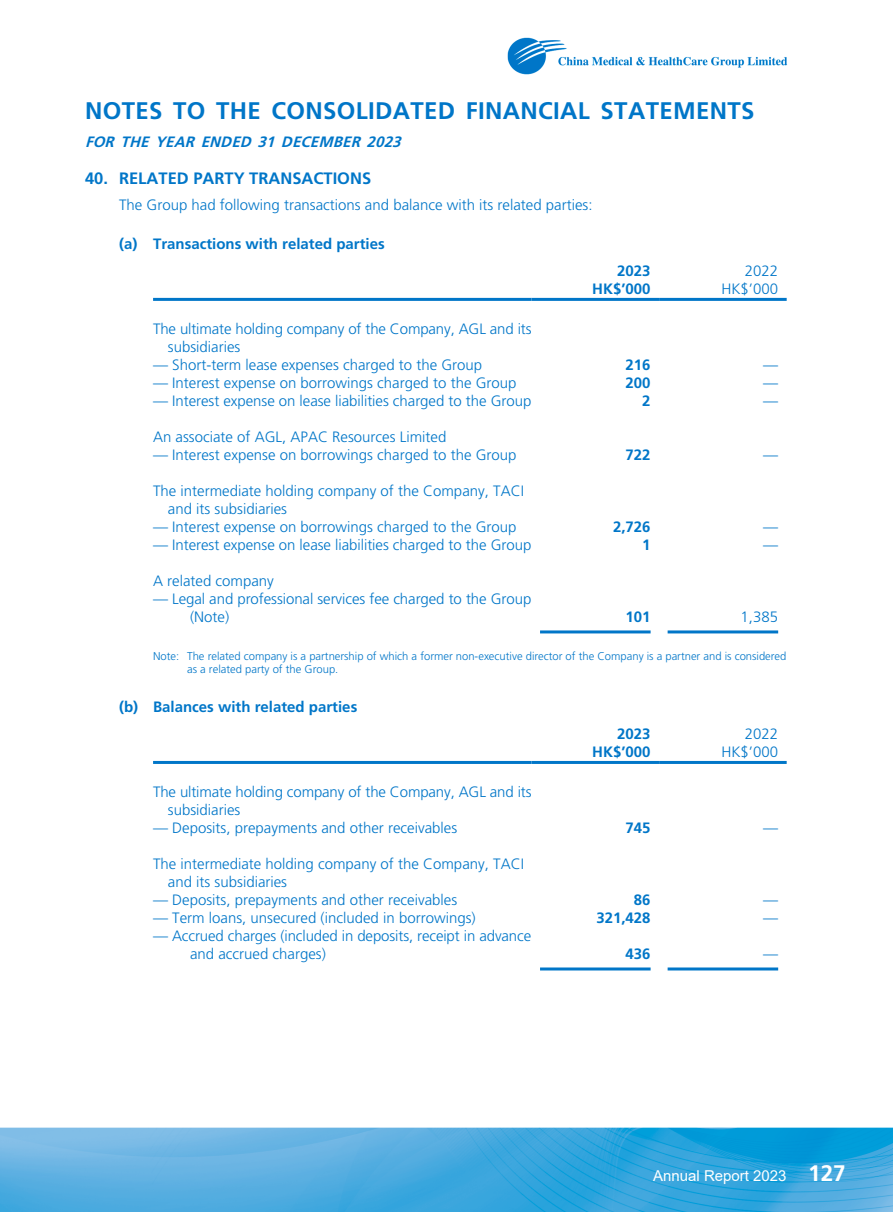
<style>
.page{position:relative;width:893px;height:1212px;background:#fff}
.page>*{position:absolute;margin:0;border:0;box-sizing:border-box;transform-origin:0 0}
.t1{font:700 24px "Frutiger LT Std";letter-spacing:.015em;color:#0076c8}
.t2{font:700 16.5px "Frutiger LT Std";color:#0076c8}
.t3{font:300 15px/18px "Frutiger LT Std";color:#0076c8}
.t4{font:700 15px "Frutiger LT Std";color:#0076c8}
.t5{font:italic 700 15px "Frutiger LT Std";color:#0076c8}
.t6{font:15px "Arial";color:#fff}
.t7{font:300 11.25px/13.5px "Frutiger LT Std";color:#0076c8}
.s1{font-family:"Frutiger LT Std";font-weight:700;font-size:22.5px}
</style>
<div class="page">
<img style="left:0;top:37px;width:893px;height:1175px">
<hr style="left:153px;top:298px;width:378px;height:3px;background:#0076c8">
<hr style="left:531px;top:298px;width:128px;height:3px;background:#0076c8">
<hr style="left:659px;top:298px;width:128px;height:3px;background:#0076c8">
<hr style="left:540px;top:630px;width:111px;height:3px;background:#0076c8">
<hr style="left:668px;top:630px;width:110px;height:3px;background:#0076c8">
<hr style="left:153px;top:761px;width:378px;height:3px;background:#0076c8">
<hr style="left:531px;top:761px;width:128px;height:3px;background:#0076c8">
<hr style="left:659px;top:761px;width:128px;height:3px;background:#0076c8">
<hr style="left:540px;top:967px;width:111px;height:3px;background:#0076c8">
<hr style="left:668px;top:967px;width:110px;height:3px;background:#0076c8">
<h1 class="t1" style="left:85px;top:97px;width:671px">NOTES TO THE CONSOLIDATED FINANCIAL STATEMENTS</h1>
<p class="t5" style="left:85px;top:133px;width:322px">FOR THE YEAR ENDED 31 DECEMBER 2023</p>
<p class="t2" style="left:85px;top:168px;width:288px">40. RELATED PARTY TRANSACTIONS</p>
<p class="t3" style="left:119px;top:196px;width:475px">The Group had following transactions and balance with its related parties:</p>
<p class="t4" style="left:119px;top:235px;width:267px">(a) Transactions with related parties</p>
<p class="t4" style="left:617px;top:262px;width:35px">2023</p>
<p class="t3" style="left:745px;top:262px;width:35px">2022</p>
<p class="t4" style="left:592px;top:280px;width:60px">HK$’000</p>
<p class="t3" style="left:721px;top:280px;width:58px">HK$’000</p>
<p class="t3" style="left:168px;top:320px;width:365px;text-indent:-15px">The ultimate holding company of the Company, AGL and its subsidiaries</p>
<p class="t3" style="left:153px;top:356px;width:331px">— Short-term lease expenses charged to the Group</p>
<p class="t4" style="left:626px;top:356px;width:27px">216</p>
<p class="t3" style="left:763px;top:356px;width:16px">—</p>
<p class="t3" style="left:153px;top:374px;width:365px">— Interest expense on borrowings charged to the Group</p>
<p class="t4" style="left:626px;top:374px;width:27px">200</p>
<p class="t3" style="left:763px;top:374px;width:16px">—</p>
<p class="t3" style="left:153px;top:392px;width:380px">— Interest expense on lease liabilities charged to the Group</p>
<p class="t4" style="left:642px;top:392px;width:10px">2</p>
<p class="t3" style="left:763px;top:392px;width:16px">—</p>
<p class="t3" style="left:153px;top:428px;width:295px">An associate of AGL, APAC Resources Limited</p>
<p class="t3" style="left:153px;top:446px;width:365px">— Interest expense on borrowings charged to the Group</p>
<p class="t4" style="left:626px;top:446px;width:27px">722</p>
<p class="t3" style="left:763px;top:446px;width:16px">—</p>
<p class="t3" style="left:168px;top:482px;width:358px;text-indent:-15px">The intermediate holding company of the Company, TACI and its subsidiaries</p>
<p class="t3" style="left:153px;top:518px;width:365px">— Interest expense on borrowings charged to the Group</p>
<p class="t4" style="left:613px;top:518px;width:39px">2,726</p>
<p class="t3" style="left:763px;top:518px;width:16px">—</p>
<p class="t3" style="left:153px;top:536px;width:380px">— Interest expense on lease liabilities charged to the Group</p>
<p class="t4" style="left:642px;top:536px;width:10px">1</p>
<p class="t3" style="left:763px;top:536px;width:16px">—</p>
<p class="t3" style="left:153px;top:572px;width:122px">A related company</p>
<p class="t3" style="left:190px;top:590px;width:343px;text-indent:-37px">— Legal and professional services fee charged to the Group (Note)</p>
<p class="t4" style="left:626px;top:608px;width:27px">101</p>
<p class="t3" style="left:741px;top:608px;width:39px">1,385</p>
<p class="t7" style="left:187px;top:649px;width:601px;text-indent:-34px">Note: The related company is a partnership of which a former non-executive director of the Company is a partner and is considered as a related party of the Group.</p>
<p class="t4" style="left:119px;top:698px;width:240px">(b) Balances with related parties</p>
<p class="t4" style="left:617px;top:725px;width:35px">2023</p>
<p class="t3" style="left:745px;top:725px;width:35px">2022</p>
<p class="t4" style="left:592px;top:743px;width:60px">HK$’000</p>
<p class="t3" style="left:721px;top:743px;width:58px">HK$’000</p>
<p class="t3" style="left:168px;top:783px;width:365px;text-indent:-15px">The ultimate holding company of the Company, AGL and its subsidiaries</p>
<p class="t3" style="left:153px;top:819px;width:306px">— Deposits, prepayments and other receivables</p>
<p class="t4" style="left:626px;top:819px;width:27px">745</p>
<p class="t3" style="left:763px;top:819px;width:16px">—</p>
<p class="t3" style="left:168px;top:855px;width:358px;text-indent:-15px">The intermediate holding company of the Company, TACI and its subsidiaries</p>
<p class="t3" style="left:153px;top:891px;width:306px">— Deposits, prepayments and other receivables</p>
<p class="t4" style="left:634px;top:891px;width:18px">86</p>
<p class="t3" style="left:763px;top:891px;width:16px">—</p>
<p class="t3" style="left:153px;top:909px;width:324px">— Term loans, unsecured (included in borrowings)</p>
<p class="t4" style="left:596px;top:909px;width:56px">321,428</p>
<p class="t3" style="left:763px;top:909px;width:16px">—</p>
<p class="t3" style="left:190px;top:927px;width:343px;text-indent:-37px">— Accrued charges (included in deposits, receipt in advance and accrued charges)</p>
<p class="t4" style="left:626px;top:945px;width:27px">436</p>
<p class="t3" style="left:763px;top:945px;width:16px">—</p>
<p class="t6" style="left:653px;top:1165px;width:194px">Annual Report 2023 <span class="s1">127</span></p>
</div>
